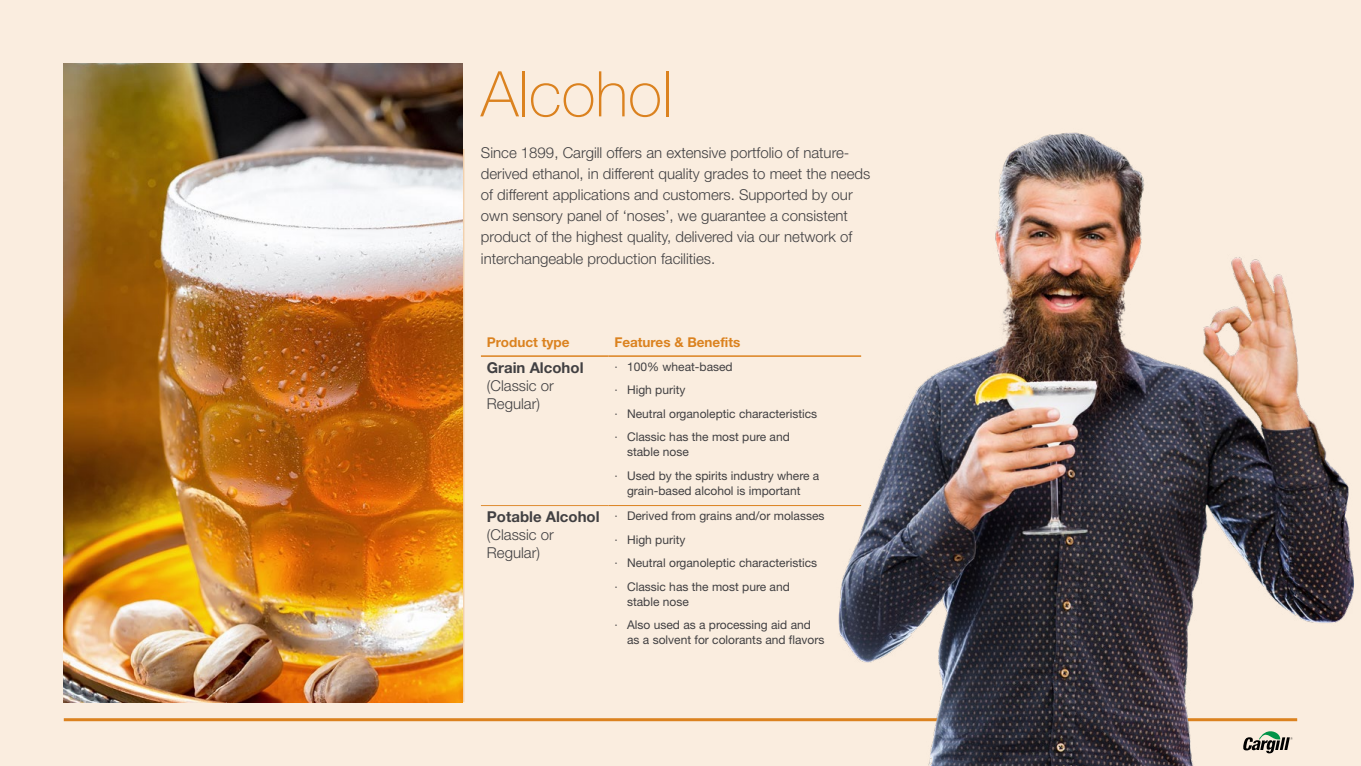
<style>
.page{position:relative;width:1361px;height:766px;background:#fff}
.page>*{position:absolute;margin:0;border:0;box-sizing:border-box;transform-origin:0 0}
.t1{font:100 63px "Helvetica Neue LT Std";color:#db821f}
.t2{font:300 15px/21px "Helvetica Neue LT Std";color:#414042}
.t3{font:700 15px "Helvetica Neue LT Std";color:#414042}
.t4{font:700 13.5px "Helvetica Neue LT Std";color:#db821f}
.t5{font:12px/23.5px "Helvetica Neue LT Std";color:#414042}
.s1{font-weight:300}
</style>
<div class="page">
<div style="left:0;top:0;width:1361px;height:765px;background:#faeddf"></div>
<hr style="left:64px;top:718px;width:1233px;height:3px;background:#db821f">
<hr style="left:481px;top:355px;width:127px;height:2px;background:#db821f">
<hr style="left:608px;top:355px;width:253px;height:2px;background:#db821f">
<hr style="left:608px;top:505px;width:253px;height:1px;background:#db821f">
<hr style="left:481px;top:505px;width:127px;height:1px;background:#de8c32">
<hr style="left:461px;top:149px;width:3px;height:553px;background:#f2d1ae">
<img style="left:813px;top:132px;width:541px;height:633px">
<img style="left:64px;top:64px;width:399px;height:638px">
<h1 class="t1" style="left:481px;top:58px;width:193px">Alcohol</h1>
<p class="t2" style="left:481px;top:142px;width:391px">Since 1899, Cargill offers an extensive portfolio of nature&shy;derived ethanol, in different quality grades to meet the needs of different applications and customers. Supported by our own sensory panel of ‘noses’, we guarantee a consistent product of the highest quality, delivered via our network of interchangeable production facilities.</p>
<p class="t4" style="left:487px;top:333px;width:84px">Product type</p>
<p class="t4" style="left:614px;top:333px;width:128px">Features &amp; Benefits</p>
<p class="t3" style="left:487px;top:358px;width:98px">Grain Alcohol</p>
<p class="t2" style="left:487px;top:376px;width:68px;line-height:18px">(Classic or<br>Regular)</p>
<p class="t5" style="left:614px;top:354px;width:204px"><span class="s1">∙</span> 100% wheat-based<br><span class="s1">∙</span> High purity<br><span class="s1">∙</span> Neutral organoleptic characteristics <span class="s1">∙</span> Classic has the most pure and</p>
<p class="t5" style="left:614px;top:440px;width:207px;text-indent:13px">stable nose<br><span class="s1">∙</span> Used by the spirits industry where a</p>
<p class="t5" style="left:627px;top:478px;width:175px">grain-based alcohol is important</p>
<p class="t3" style="left:487px;top:507px;width:114px">Potable Alcohol</p>
<p class="t2" style="left:487px;top:525px;width:68px;line-height:18px">(Classic or<br>Regular)</p>
<p class="t5" style="left:614px;top:503px;width:212px"><span class="s1">∙</span> Derived from grains and/or molasses <span class="s1">∙</span> High purity<br><span class="s1">∙</span> Neutral organoleptic characteristics<br><span class="s1">∙</span> Classic has the most pure and</p>
<p class="t5" style="left:614px;top:589px;width:198px;text-indent:13px">stable nose<br><span class="s1">∙</span> Also used as a processing aid and</p>
<p class="t5" style="left:627px;top:628px;width:199px">as a solvent for colorants and flavors</p>
</div>
